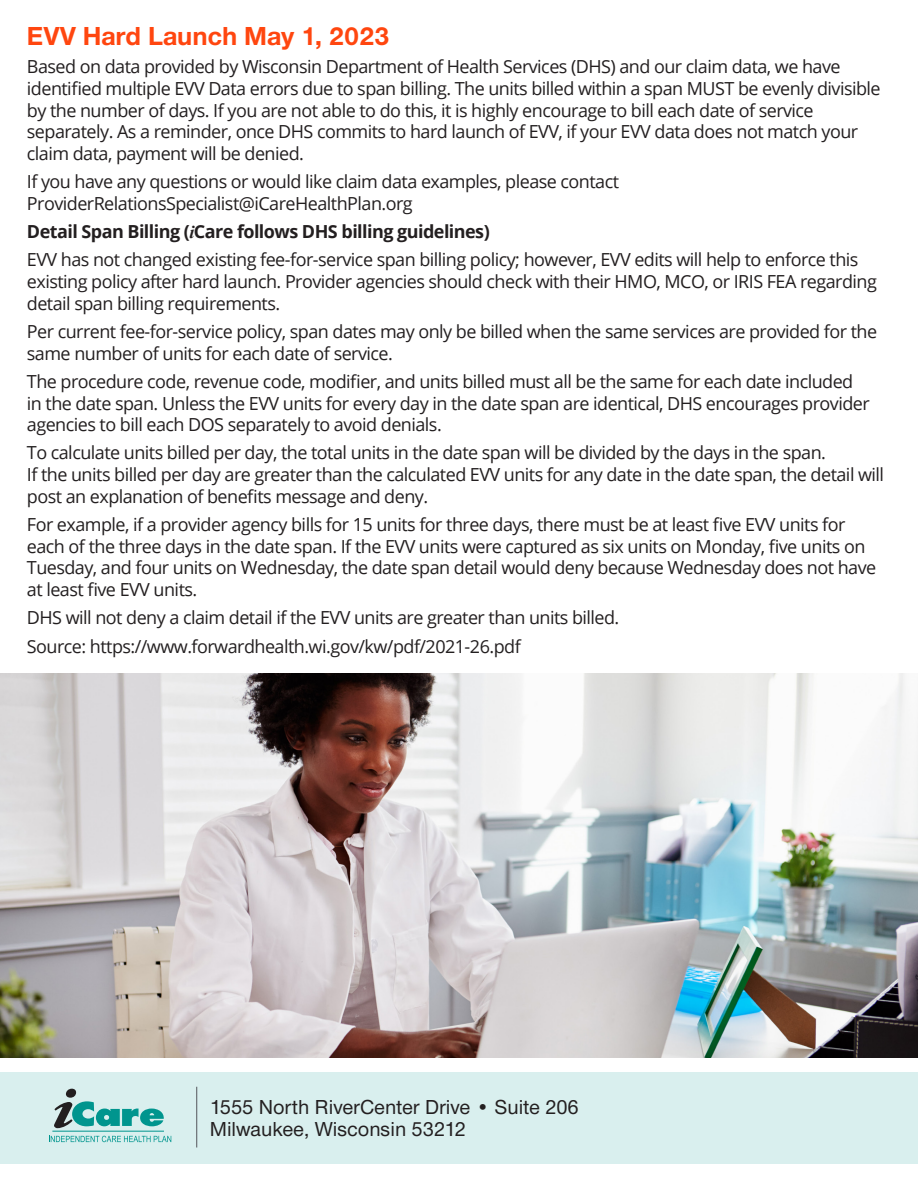
<style>
.page{position:relative;width:918px;height:1188px;background:#fff}
.page>*{position:absolute;margin:0;border:0;box-sizing:border-box;transform-origin:0 0}
.Page_Section_Title{font:700 27px "Nimbus Sans Novus TOT";color:#ff460f}
.Top_Right_Address{font:500 21px/21.6px "Nimbus Sans Novus TOT";color:#231f20}
.t1{font:18px/21.6px "Open Sans";letter-spacing:-.03em;color:#231f20}
.t2{font:700 18px "Open Sans";letter-spacing:-.03em;color:#231f20}
.s1{font-family:"Times New Roman";font-style:italic}
</style>
<div class="page">
<div style="left:0;top:1072px;width:918px;height:92px;background:#d9efee"></div>
<hr style="left:196px;top:1087px;width:1px;height:61px;background:#54555a">
<svg style="left:54px;top:1089px;width:110px;height:39px"></svg>
<hr style="left:52px;top:1131px;width:112px;height:1px;background:#00958e">
<svg style="left:49px;top:1136px;width:122px;height:6px"></svg>
<img style="left:0;top:674px;width:918px;height:384px">
<p class="Page_Section_Title" style="left:27px;top:20px;width:364px">EVV Hard Launch May 1, 2023</p>
<p class="t1" style="left:27px;top:56px;width:855px">Based on data provided by Wisconsin Department of Health Services (DHS) and our claim data, we have identified multiple EVV Data errors due to span billing. The units billed within a span MUST be evenly divisible by the number of days. If you are not able to do this, it is highly encourage to bill each date of service separately. As a reminder, once DHS commits to hard launch of EVV, if your EVV data does not match your claim data, payment will be denied.</p>
<p class="t1" style="left:27px;top:170px;width:594px">If you have any questions or would like claim data examples, please contact<br>ProviderRelationsSpecialist@iCareHealthPlan.org</p>
<p class="t2" style="left:27px;top:219px;width:464px">Detail Span Billing (<span class="s1">i</span>Care follows DHS billing guidelines)</p>
<p class="t1" style="left:27px;top:249px;width:851px">EVV has not changed existing fee-for-service span billing policy; however, EVV edits will help to enforce this existing policy after hard launch. Provider agencies should check with their HMO, MCO, or IRIS FEA regarding detail span billing requirements.</p>
<p class="t1" style="left:27px;top:320px;width:852px">Per current fee-for-service policy, span dates may only be billed when the same services are provided for the same number of units for each date of service.</p>
<p class="t1" style="left:27px;top:370px;width:844px">The procedure code, revenue code, modifier, and units billed must all be the same for each date included in the date span. Unless the EVV units for every day in the date span are identical, DHS encourages provider agencies to bill each DOS separately to avoid denials.</p>
<p class="t1" style="left:27px;top:442px;width:859px">To calculate units billed per day, the total units in the date span will be divided by the days in the span.<br>If the units billed per day are greater than the calculated EVV units for any date in the date span, the detail will post an explanation of benefits message and deny.</p>
<p class="t1" style="left:27px;top:513px;width:851px">For example, if a provider agency bills for 15 units for three days, there must be at least five EVV units for each of the three days in the date span. If the EVV units were captured as six units on Monday, five units on Tuesday, and four units on Wednesday, the date span detail would deny because Wednesday does not have at least five EVV units.</p>
<p class="t1" style="left:27px;top:606px;width:594px">DHS will not deny a claim detail if the EVV units are greater than units billed.</p>
<p class="t1" style="left:27px;top:635px;width:495px">Source: https://www.forwardhealth.wi.gov/kw/pdf/2021-26.pdf</p>
<p class="Top_Right_Address" style="left:210px;top:1096px;width:371px">1555 North RiverCenter Drive • Suite 206<br>Milwaukee, Wisconsin 53212</p>
</div>
